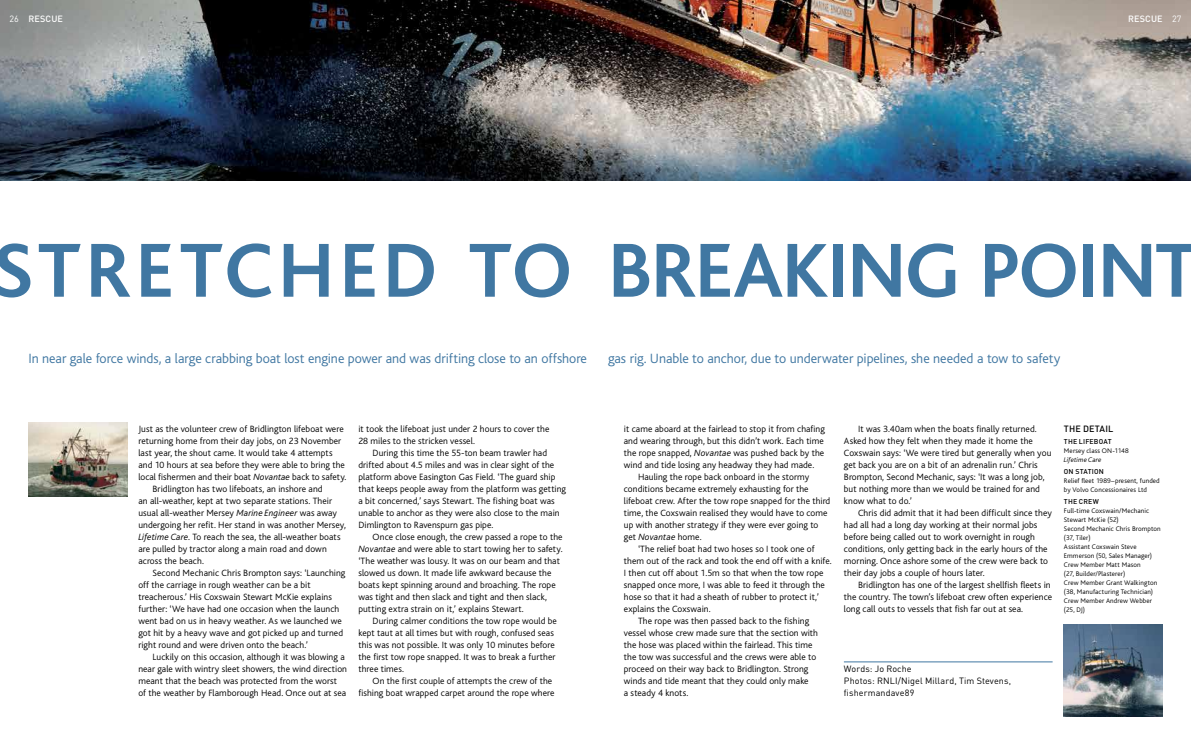
<style>
.page{position:relative;width:1191px;height:752px;background:#fff}
.page>*{position:absolute;margin:0;border:0;box-sizing:border-box;transform-origin:0 0}
.t1{font:700 80px "Bliss";color:#4077a2}
.t2{font:300 14px "Bliss";letter-spacing:-.005em;color:#4077a2}
.t3{font:300 9.5px/12px "Bliss";letter-spacing:.005em;color:#000}
.t4{font:9px/12px "DIN";letter-spacing:.01em;color:#000}
.t5{font:500 9px "DIN";letter-spacing:.015em;color:#fff}
.t6{font:500 9px "DIN";letter-spacing:.01em;color:#000}
.t7{font:300 7px/9px "Bliss";letter-spacing:.015em;color:#000}
.t8{font:500 7px "DIN";letter-spacing:.025em;color:#000}
.t9{font:italic 300 7px "Bliss";letter-spacing:.02em;color:#000}
.s1{font-weight:400}
.s2{font-style:italic}
</style>
<div class="page">
<img style="left:0;top:0;width:1191px;height:180px">
<img style="left:28px;top:422px;width:99px;height:74px">
<img style="left:1063px;top:624px;width:99px;height:92px">
<hr style="left:844px;top:661px;width:208px;height:1px;background:#4077a2">
<p class="t5" style="left:9px;top:13px;width:55px"><span class="s1">26</span> RESCUE</p>
<p class="t5" style="left:1128px;top:13px;width:55px">RESCUE <span class="s1">27</span></p>
<h1 class="t1" style="left:-7px;top:229px;width:1206px">STRETCHED TO BREAKING POINT</h1>
<h2 class="t2" style="left:28px;top:350px;width:560px">In near gale force winds, a large crabbing boat lost engine power and was drifting close to an offshore</h2>
<h2 class="t2" style="left:608px;top:350px;width:454px">gas rig. Unable to anchor, due to underwater pipelines, she needed a tow to safety</h2>
<p class="t3" style="left:138px;top:423px;width:207px">Just as the volunteer crew of Bridlington lifeboat were</p>
<p class="t3" style="left:138px;top:435px;width:204px">returning home from their day jobs, on 23 November</p>
<p class="t3" style="left:138px;top:447px;width:196px">last year, the shout came. It would take 4 attempts</p>
<p class="t3" style="left:138px;top:459px;width:208px">and 10 hours at sea before they were able to bring the</p>
<p class="t3" style="left:138px;top:471px;width:209px">local fishermen and their boat <span class="s2">Novantae</span> back to safety.</p>
<p class="t3" style="left:153px;top:483px;width:172px">Bridlington has two lifeboats, an inshore and</p>
<p class="t3" style="left:138px;top:495px;width:195px">an all-weather, kept at two separate stations. Their</p>
<p class="t3" style="left:138px;top:507px;width:200px">usual all-weather Mersey <span class="s2">Marine Engineer</span> was away</p>
<p class="t3" style="left:138px;top:519px;width:209px">undergoing her refit. Her stand in was another Mersey,</p>
<p class="t3" style="left:138px;top:531px;width:204px"><span class="s2">Lifetime Care</span>. To reach the sea, the all-weather boats</p>
<p class="t3" style="left:138px;top:543px;width:190px">are pulled by tractor along a main road and down</p>
<p class="t3" style="left:138px;top:555px;width:67px">across the beach.</p>
<p class="t3" style="left:153px;top:567px;width:194px">Second Mechanic Chris Brompton says: ‘Launching</p>
<p class="t3" style="left:138px;top:579px;width:174px">off the carriage in rough weather can be a bit</p>
<p class="t3" style="left:138px;top:591px;width:195px">treacherous.’ His Coxswain Stewart McKie explains</p>
<p class="t3" style="left:138px;top:603px;width:202px">further: ‘We have had one occasion when the launch</p>
<p class="t3" style="left:138px;top:615px;width:205px">went bad on us in heavy weather. As we launched we</p>
<p class="t3" style="left:138px;top:627px;width:206px">got hit by a heavy wave and got picked up and turned</p>
<p class="t3" style="left:138px;top:639px;width:171px">right round and were driven onto the beach.’</p>
<p class="t3" style="left:153px;top:651px;width:194px">Luckily on this occasion, although it was blowing a</p>
<p class="t3" style="left:138px;top:663px;width:210px">near gale with wintry sleet showers, the wind direction</p>
<p class="t3" style="left:138px;top:675px;width:200px">meant that the beach was protected from the worst</p>
<p class="t3" style="left:138px;top:687px;width:209px">of the weather by Flamborough Head. Once out at sea</p>
<p class="t3" style="left:358px;top:423px;width:192px">it took the lifeboat just under 2 hours to cover the<br>28 miles to the stricken vessel.</p>
<p class="t3" style="left:358px;top:447px;width:209px;text-indent:14px">During this time the 55-ton beam trawler had drifted about 4.5 miles and was in clear sight of the platform above Easington Gas Field. ‘The guard ship that keeps people away from the platform was getting a bit concerned,’ says Stewart. The fishing boat was unable to anchor as they were also close to the main Dimlington to Ravenspurn gas pipe.</p>
<p class="t3" style="left:358px;top:531px;width:206px;text-indent:14px">Once close enough, the crew passed a rope to the <span class="s2">Novantae</span> and were able to start towing her to safety. ‘The weather was lousy. It was on our beam and that slowed us down. It made life awkward because the boats kept spinning around and broaching. The rope was tight and then slack and tight and then slack, putting extra strain on it,’ explains Stewart.</p>
<p class="t3" style="left:358px;top:615px;width:200px;text-indent:14px">During calmer conditions the tow rope would be kept taut at all times but with rough, confused seas this was not possible. It was only 10 minutes before the first tow rope snapped. It was to break a further three times.</p>
<p class="t3" style="left:358px;top:675px;width:198px;text-align:right">On the first couple of attempts the crew of the fishing boat wrapped carpet around the rope where</p>
<p class="t3" style="left:624px;top:423px;width:203px">it came aboard at the fairlead to stop it from chafing</p>
<p class="t3" style="left:624px;top:435px;width:201px">and wearing through, but this didn’t work. Each time</p>
<p class="t3" style="left:624px;top:447px;width:202px">the rope snapped, <span class="s2">Novantae</span> was pushed back by the</p>
<p class="t3" style="left:624px;top:459px;width:192px">wind and tide losing any headway they had made.</p>
<p class="t3" style="left:638px;top:471px;width:173px">Hauling the rope back onboard in the stormy</p>
<p class="t3" style="left:624px;top:483px;width:186px">conditions became extremely exhausting for the</p>
<p class="t3" style="left:624px;top:495px;width:208px">lifeboat crew. After the tow rope snapped for the third</p>
<p class="t3" style="left:624px;top:507px;width:205px">time, the Coxswain realised they would have to come</p>
<p class="t3" style="left:624px;top:519px;width:196px">up with another strategy if they were ever going to</p>
<p class="t3" style="left:624px;top:531px;width:79px">get <span class="s2">Novantae</span> home.</p>
<p class="t3" style="left:638px;top:543px;width:178px">‘The relief boat had two hoses so I took one of</p>
<p class="t3" style="left:624px;top:555px;width:209px">them out of the rack and took the end off with a knife.</p>
<p class="t3" style="left:624px;top:567px;width:201px">I then cut off about 1.5m so that when the tow rope</p>
<p class="t3" style="left:624px;top:579px;width:203px">snapped once more, I was able to feed it through the</p>
<p class="t3" style="left:624px;top:591px;width:197px">hose so that it had a sheath of rubber to protect it,’</p>
<p class="t3" style="left:624px;top:603px;width:88px">explains the Coxswain.</p>
<p class="t3" style="left:638px;top:615px;width:173px">The rope was then passed back to the fishing</p>
<p class="t3" style="left:624px;top:627px;width:196px">vessel whose crew made sure that the section with</p>
<p class="t3" style="left:624px;top:639px;width:190px">the hose was placed within the fairlead. This time</p>
<p class="t3" style="left:624px;top:651px;width:194px">the tow was successful and the crews were able to</p>
<p class="t3" style="left:624px;top:663px;width:186px">proceed on their way back to Bridlington. Strong</p>
<p class="t3" style="left:624px;top:675px;width:186px">winds and tide meant that they could only make</p>
<p class="t3" style="left:624px;top:687px;width:66px">a steady 4 knots.</p>
<p class="t3" style="left:844px;top:423px;width:209px;text-indent:14px">It was 3.40am when the boats finally returned.<br>Asked how they felt when they made it home the Coxswain says: ‘We were tired but generally when you get back you are on a bit of an adrenalin run.’ Chris Brompton, Second Mechanic, says: ‘It was a long job, but nothing more than we would be trained for and know what to do.’</p>
<p class="t3" style="left:844px;top:507px;width:209px;text-indent:14px">Chris did admit that it had been difficult since they had all had a long day working at their normal jobs before being called out to work overnight in rough conditions, only getting back in the early hours of the morning. Once ashore some of the crew were back to their day jobs a couple of hours later.</p>
<p class="t3" style="left:844px;top:579px;width:210px;text-indent:14px">Bridlington has one of the largest shellfish fleets in the country. The town’s lifeboat crew often experience long call outs to vessels that fish far out at sea.</p>
<p class="t6" style="left:1064px;top:423px;width:51px">THE DETAIL</p>
<p class="t8" style="left:1064px;top:437px;width:49px">THE LIFEBOAT</p>
<p class="t7" style="left:1064px;top:446px;width:66px">Mersey class ON-1148</p>
<p class="t9" style="left:1064px;top:456px;width:39px">Lifetime Care</p>
<p class="t8" style="left:1064px;top:466px;width:41px">ON STATION</p>
<p class="t7" style="left:1064px;top:476px;width:97px">Relief fleet 1989–present, funded by Volvo Concessionaires Ltd</p>
<p class="t8" style="left:1064px;top:496px;width:36px">THE CREW</p>
<p class="t7" style="left:1064px;top:506px;width:98px">Full-time Coxswain/Mechanic<br>Stewart McKie (52)<br>Second Mechanic Chris Brompton (37, Tiler)<br>Assistant Coxswain Steve<br>Emmerson (50, Sales Manager)<br>Crew Member Matt Mason<br>(27, Builder/Plasterer)<br>Crew Member Grant Walkington (38, Manufacturing Technician)<br>Crew Member Andrew Webber (25, DJ)</p>
<p class="t4" style="left:844px;top:662px;width:169px">Words: Jo Roche<br>Photos: RNLI/Nigel Millard, Tim Stevens, fishermandave89</p>
</div>
